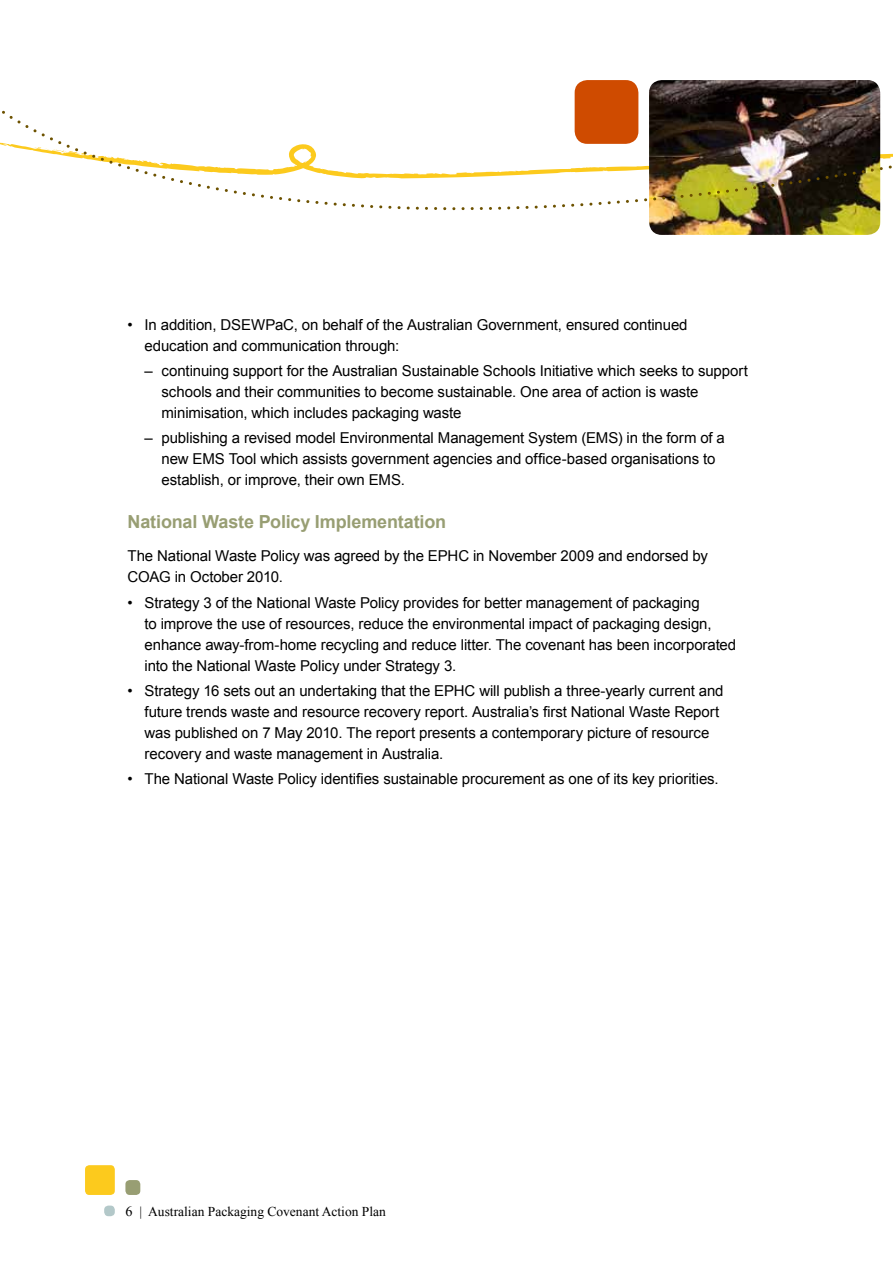
<style>
.page{position:relative;width:893px;height:1263px;background:#fff}
.page>*{position:absolute;margin:0;border:0;box-sizing:border-box;transform-origin:0 0}
.t1{font:700 18px "Arial";letter-spacing:-.01em;color:#989e73}
.t2{font:15px/21px "Arial";letter-spacing:-.005em;color:#000}
.t3{font:13.5px "Times New Roman";color:#000}
.s1{font-size:14.25px}
</style>
<div class="page">
<div style="left:125px;top:1180px;width:15px;height:15px;background:#989e73;border-radius:4px"></div>
<div style="left:85px;top:1165px;width:30px;height:30px;background:#fcca1d;border-radius:4px"></div>
<div style="left:104px;top:1205px;width:11px;height:11px;background:#b3c8c9;border-radius:4px"></div>
<div style="left:575px;top:80px;width:63px;height:64px;background:#cf4b00;border-radius:13px"></div>
<img style="left:649px;top:80px;width:231px;height:12px">
<svg style="left:0;top:92px;width:893px;height:143px"></svg>
<p class="t2" style="left:145px;top:314px;width:544px;text-indent:-17px">• In addition, DSEWPaC, on behalf of the Australian Government, ensured continued education and communication through:</p>
<p class="t2" style="left:162px;top:360px;width:588px;text-indent:-17px">– continuing support for the Australian Sustainable Schools Initiative which seeks to support schools and their communities to become sustainable. One area of action is waste minimisation, which includes packaging waste</p>
<p class="t2" style="left:162px;top:428px;width:565px;text-indent:-17px">– publishing a revised model Environmental Management System (EMS) in the form of a new EMS Tool which assists government agencies and office-based organisations to establish, or improve, their own EMS.</p>
<p class="t1" style="left:128px;top:509px;width:320px">National Waste Policy Implementation</p>
<p class="t2" style="left:128px;top:546px;width:582px">The National Waste Policy was agreed by the EPHC in November 2009 and endorsed by<br>COAG in October 2010.</p>
<p class="t2" style="left:145px;top:592px;width:593px;text-indent:-17px">• Strategy 3 of the National Waste Policy provides for better management of packaging<br>to improve the use of resources, reduce the environmental impact of packaging design, enhance away-from-home recycling and reduce litter. The covenant has been incorporated into the National Waste Policy under Strategy 3.</p>
<p class="t2" style="left:145px;top:680px;width:580px;text-indent:-17px">• Strategy 16 sets out an undertaking that the EPHC will publish a three-yearly current and future trends waste and resource recovery report. Australia’s first National Waste Report was published on 7 May 2010. The report presents a contemporary picture of resource recovery and waste management in Australia.</p>
<p class="t2" style="left:128px;top:768px;width:593px">• The National Waste Policy identifies sustainable procurement as one of its key priorities.</p>
<p class="t3" style="left:125px;top:1203px;width:262px"><span class="s1">6</span> | Australian Packaging Covenant Action Plan</p>
</div>
